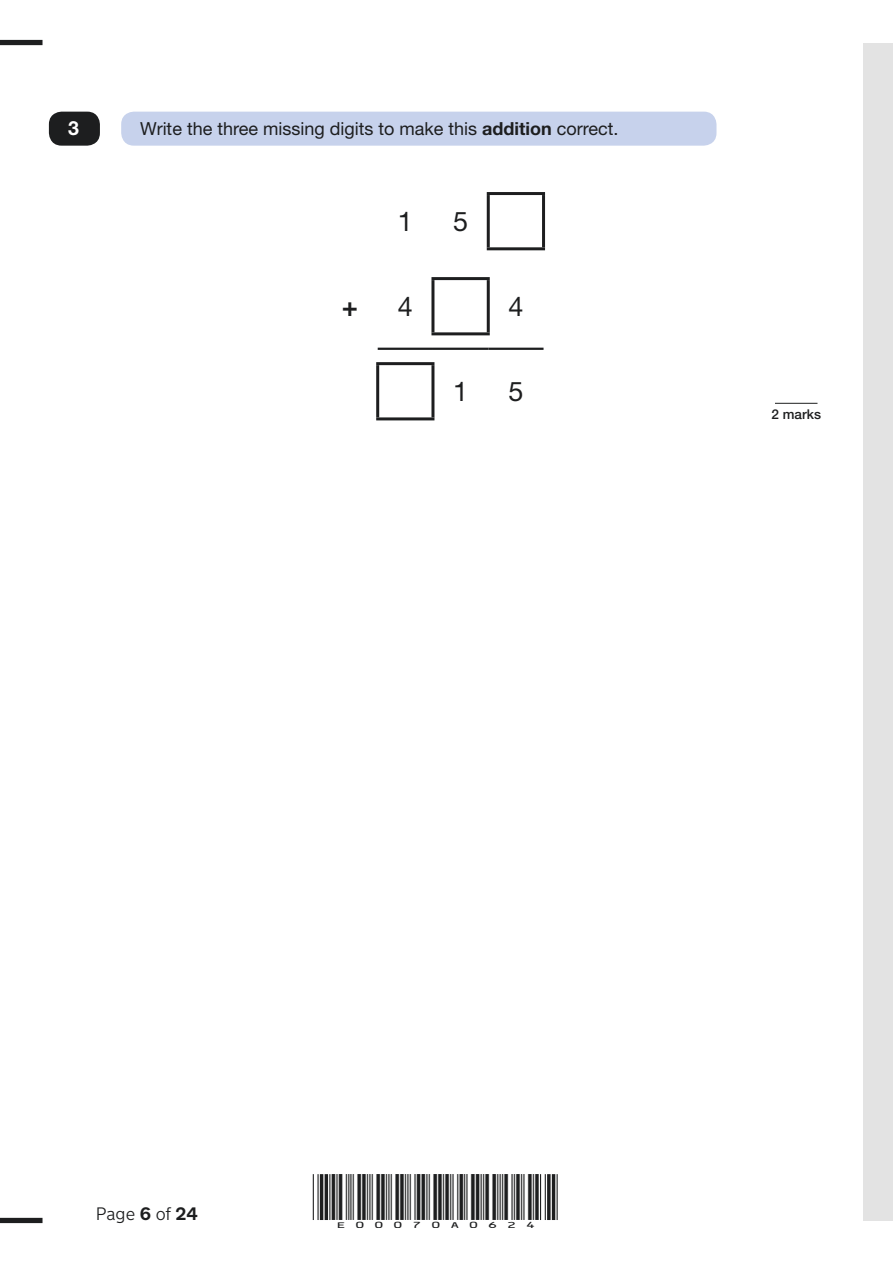
<style>
.page{position:relative;width:893px;height:1263px;background:#fff}
.page>*{position:absolute;margin:0;border:0;box-sizing:border-box;transform-origin:0 0}
.t1{font:27px "Helvetica Neue LT Std";color:#1d1e1f}
.t2{font:700 27px "Helvetica Neue LT Std";color:#1d1e1f}
.t3{font:700 19.5px "Helvetica Neue LT Std";color:#fff}
.t4{font:18px "Helvetica Neue LT Std";color:#1d1e1f}
.t5{font:300 18px "New Transport";color:#1d1e1f}
.t6{font:15px "ID Automation HC39 M";color:#1d1e1f;scale:1.3 1}
.t7{font:500 13.5px "Helvetica Neue LT Std";color:#1d1e1f}
.s1{font-weight:700}
</style>
<div class="page">
<div style="left:121px;top:112px;width:595px;height:34px;background:#c7d2ec;border-radius:13px"></div>
<hr style="left:376px;top:362px;width:58px;height:3px;background:#1d1e1f">
<hr style="left:376px;top:365px;width:3px;height:52px;background:#1d1e1f">
<hr style="left:431px;top:365px;width:3px;height:52px;background:#1d1e1f">
<hr style="left:376px;top:417px;width:58px;height:3px;background:#1d1e1f">
<hr style="left:487px;top:192px;width:58px;height:3px;background:#1d1e1f">
<hr style="left:487px;top:195px;width:3px;height:52px;background:#1d1e1f">
<hr style="left:542px;top:195px;width:3px;height:52px;background:#1d1e1f">
<hr style="left:487px;top:247px;width:58px;height:3px;background:#1d1e1f">
<hr style="left:378px;top:348px;width:55px;height:2px;background:#1d1e1f">
<hr style="left:433px;top:348px;width:55px;height:2px;background:#1d1e1f">
<hr style="left:488px;top:348px;width:56px;height:2px;background:#1d1e1f">
<hr style="left:431px;top:277px;width:59px;height:3px;background:#1d1e1f">
<hr style="left:431px;top:280px;width:3px;height:52px;background:#1d1e1f">
<hr style="left:487px;top:280px;width:3px;height:52px;background:#1d1e1f">
<hr style="left:431px;top:332px;width:59px;height:3px;background:#1d1e1f">
<div style="left:49px;top:112px;width:51px;height:34px;background:#1d1e1f;border-radius:13px"></div>
<hr style="left:775px;top:403px;width:42px;height:1px;background:#1d1e1f">
<hr style="left:329px;top:1174px;width:1px;height:46px;background:#1d1e1f">
<hr style="left:317px;top:1174px;width:2px;height:46px;background:#1d1e1f">
<hr style="left:313px;top:1174px;width:1px;height:46px;background:#1d1e1f">
<hr style="left:325px;top:1174px;width:3px;height:46px;background:#1d1e1f">
<hr style="left:320px;top:1174px;width:3px;height:46px;background:#1d1e1f">
<hr style="left:557px;top:1174px;width:1px;height:46px;background:#1d1e1f">
<hr style="left:545px;top:1174px;width:1px;height:46px;background:#1d1e1f">
<hr style="left:540px;top:1174px;width:1px;height:46px;background:#1d1e1f">
<hr style="left:552px;top:1174px;width:3px;height:46px;background:#1d1e1f">
<svg style="left:547px;top:1174px;width:4px;height:46px"></svg>
<div style="left:0;top:40px;width:43px;height:5px;background:#1d1e1f"></div>
<div style="left:0;top:1218px;width:43px;height:5px;background:#1d1e1f"></div>
<div style="left:863px;top:43px;width:30px;height:1177px;background:#e3e3e3"></div>
<p class="t3" style="left:68px;top:116px;width:12px">3</p>
<p class="t4" style="left:140px;top:118px;width:480px">Write the three missing digits to make this <span class="s1">addition</span> correct.</p>
<h1 class="t1" style="left:398px;top:205px;width:17px">1</h1>
<h1 class="t1" style="left:453px;top:205px;width:17px">5</h1>
<h1 class="t2" style="left:342px;top:290px;width:18px">+</h1>
<h1 class="t1" style="left:398px;top:290px;width:17px">4</h1>
<h1 class="t1" style="left:508px;top:290px;width:17px">4</h1>
<h1 class="t1" style="left:453px;top:375px;width:17px">1</h1>
<h1 class="t1" style="left:508px;top:375px;width:17px">5</h1>
<p class="t7" style="left:771px;top:406px;width:51px">2 marks</p>
<p class="t5" style="left:96px;top:1203px;width:104px">Page <span class="s1">6</span> of <span class="s1">24</span></p>
<p class="t6" style="left:332px;top:1206px;width:162px">E00070A0624</p>
</div>
